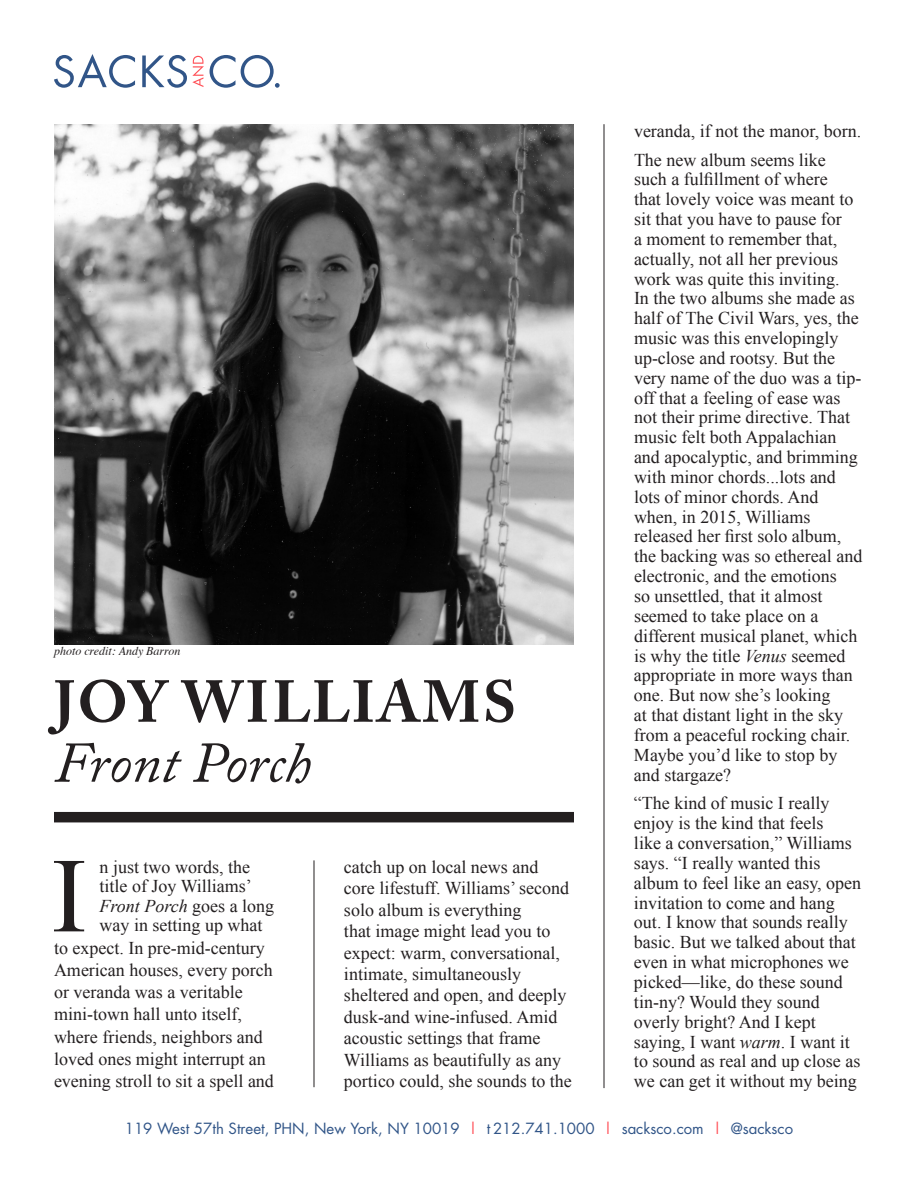
<style>
.page{position:relative;width:918px;height:1188px;background:#fff}
.page>*{position:absolute;margin:0;border:0;box-sizing:border-box;transform-origin:0 0}
.t1{font:106.35px "Times New Roman";color:#231f20}
.t2{font:700 58.5px "Adobe Caslon Pro";letter-spacing:.04em;color:#231f20}
.t3{font:italic 57px "Adobe Caslon Pro";color:#231f20}
.t4{font:18px/19.8px "Times New Roman";color:#231f20}
.t5{font:15px "Futura";color:#315588}
.t6{font:italic 12px "Times";color:#231f20}
.s1{font-style:italic}
.s2{color:#ff5057}
</style>
<div class="page">
<svg style="left:54px;top:54px;width:81px;height:34px"></svg>
<svg style="left:210px;top:55px;width:25px;height:33px"></svg>
<svg style="left:241px;top:55px;width:39px;height:33px"></svg>
<svg style="left:142px;top:55px;width:62px;height:33px"></svg>
<img style="left:54px;top:124px;width:520px;height:520px">
<div style="left:54px;top:812px;width:520px;height:10px;background:#231f20"></div>
<hr style="left:314px;top:860px;width:1px;height:227px;background:#231f20">
<hr style="left:604px;top:124px;width:1px;height:964px;background:#231f20">
<p class="t4" style="left:634px;top:120px;width:229px">veranda, if not the manor, born.</p>
<p class="t4" style="left:634px;top:149px;width:230px">The new album seems like such a fulfillment of where<br>that lovely voice was meant to sit that you have to pause for<br>a moment to remember that, actually, not all her previous work was quite this inviting.<br>In the two albums she made as half of The Civil Wars, yes, the music was this envelopingly up-close and rootsy. But the very name of the duo was a tip&shy;off that a feeling of ease was not their prime directive. That music felt both Appalachian and apocalyptic, and brimming with minor chords...lots and lots of minor chords. And when, in 2015, Williams released her first solo album, the backing was so ethereal and electronic, and the emotions<br>so unsettled, that it almost seemed to take place on a different musical planet, which is why the title <span class="s1">Venus</span> seemed appropriate in more ways than one. But now she’s looking<br>at that distant light in the sky from a peaceful rocking chair.<br>Maybe you’d like to stop by and stargaze?</p>
<p class="t4" style="left:634px;top:793px;width:229px">“The kind of music I really enjoy is the kind that feels<br>like a conversation,” Williams says. “I really wanted this album to feel like an easy, open invitation to come and hang out. I know that sounds really basic. But we talked about that even in what microphones we picked—like, do these sound tin-ny? Would they sound overly bright? And I kept saying, I want <span class="s1">warm</span>. I want it to sound as real and up close as we can get it without my being</p>
<p class="t5" style="left:125px;top:1118px;width:670px">119 West 57th Street, PHN, New York, NY 10019 <span class="s2">|</span> t 212.741.1000 <span class="s2">|</span> sacksco.com <span class="s2">|</span> @sacksco</p>
<p class="t6" style="left:54px;top:640px;width:128px">photo credit: Andy Barron</p>
<p class="t2" style="left:54px;top:667px;width:464px">JOY WILLIAMS</p>
<p class="t3" style="left:54px;top:729px;width:258px">Front Porch</p>
<p class="t1" style="left:51px;top:824px;width:37px">I</p>
<p class="t4" style="left:100px;top:857px;width:176px">n just two words, the title of Joy Williams’<br><span class="s1">Front Porch</span> goes a long way in setting up what</p>
<p class="t4" style="left:54px;top:936px;width:221px;line-height:22.2px">to expect. In pre-mid-century<br>American houses, every porch or veranda was a veritable mini-town hall unto itself, where friends, neighbors and loved ones might interrupt an evening stroll to sit a spell and</p>
<p class="t4" style="left:344px;top:856px;width:229px;line-height:21.5px">catch up on local news and core lifestuff. Williams’ second solo album is everything<br>that image might lead you to expect: warm, conversational, intimate, simultaneously sheltered and open, and deeply dusk-and wine-infused. Amid acoustic settings that frame<br>Williams as beautifully as any portico could, she sounds to the</p>
</div>
